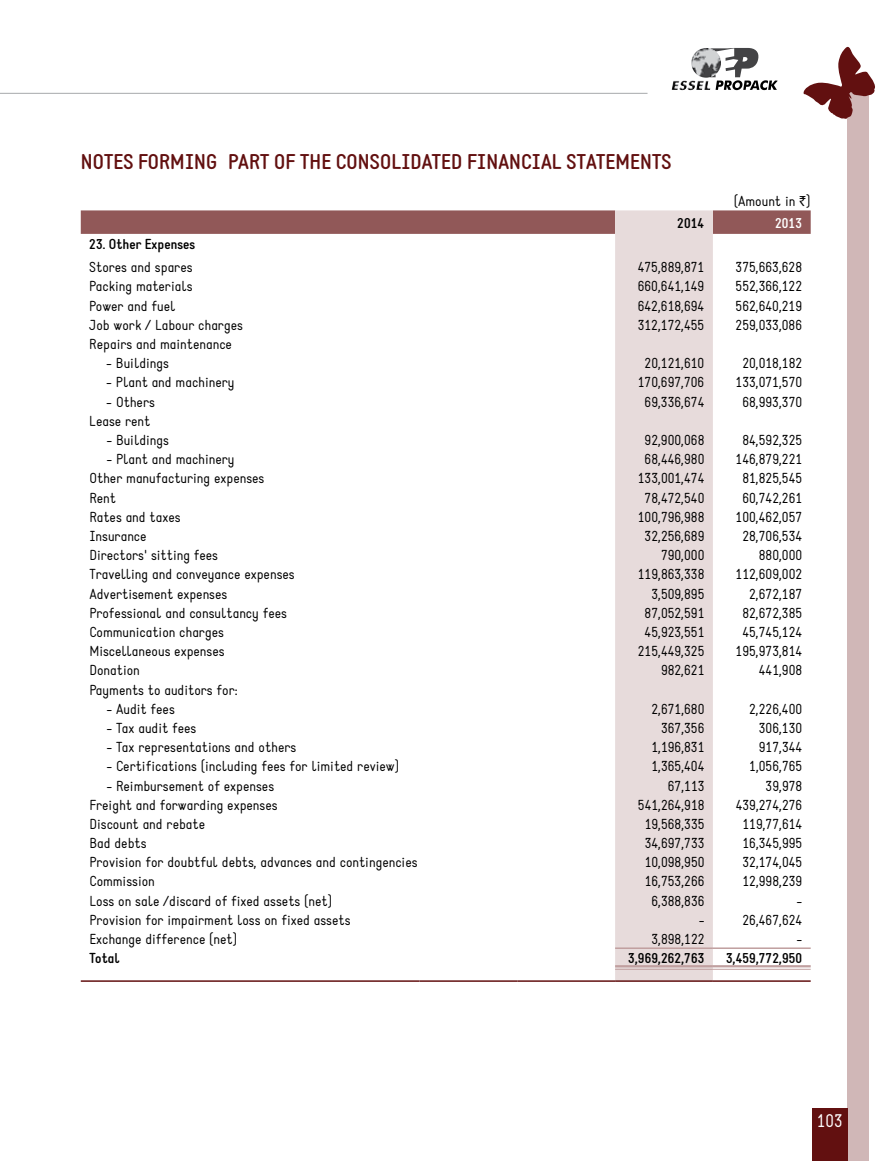
<style>
.page{position:relative;width:891px;height:1161px;background:#fff}
.page>*{position:absolute;margin:0;border:0;box-sizing:border-box;transform-origin:0 0}
.t1{font:700 21px "Static";color:#621010}
.t2{font:18px "Static";color:#fff}
.t3{font:14.25px "Static";color:#000}
.t4{font:700 14.25px/23.4px "Static";color:#000}
.t5{font:700 14.25px "Static";color:#fff}
.s1{font-family:"Rupee"}
.s2{font-weight:400}
</style>
<div class="page">
<div style="left:847px;top:81px;width:22px;height:1080px;background:#d0b7b7"></div>
<svg style="left:803px;top:46px;width:72px;height:73px"></svg>
<svg style="left:721px;top:48px;width:56px;height:42px"></svg>
<img style="left:672px;top:48px;width:49px;height:42px">
<hr style="left:0;top:93px;width:648px;height:1px;background:#a7a9ac">
<div style="left:812px;top:1109px;width:35px;height:52px;background:#621010"></div>
<svg style="left:81px;top:210px;width:730px;height:24px"></svg>
<div style="left:615px;top:210px;width:98px;height:770px;background:#e7dbdb"></div>
<hr style="left:615px;top:947px;width:98px;height:2px;background:#c09f9f">
<hr style="left:615px;top:965px;width:98px;height:2px;background:#c09f9f">
<hr style="left:615px;top:969px;width:98px;height:1px;background:#c09f9f">
<hr style="left:713px;top:947px;width:98px;height:2px;background:#c09f9f">
<hr style="left:713px;top:965px;width:98px;height:2px;background:#c09f9f">
<hr style="left:713px;top:969px;width:98px;height:1px;background:#c09f9f">
<hr style="left:81px;top:980px;width:339px;height:2px;background:#621010">
<hr style="left:420px;top:980px;width:97px;height:2px;background:#621010">
<hr style="left:517px;top:980px;width:98px;height:2px;background:#621010">
<hr style="left:615px;top:980px;width:98px;height:2px;background:#621010">
<hr style="left:713px;top:980px;width:98px;height:2px;background:#621010">
<h1 class="t1" style="left:81px;top:149px;width:592px">NOTES FORMING PART OF THE CONSOLIDATED FINANCIAL STATEMENTS</h1>
<p class="t3" style="left:734px;top:193px;width:78px">(Amount in <span class="s1">`</span>)</p>
<p class="t4" style="left:89px;top:232px;width:108px">23. OTHER EXPENSES<br><span class="s2">Stores and spares</span></p>
<p class="t4" style="left:677px;top:211px;width:29px">2014</p>
<p class="t5" style="left:775px;top:214px;width:29px">2013</p>
<p class="t3" style="left:638px;top:259px;width:68px">475,889,871</p>
<p class="t3" style="left:736px;top:259px;width:68px">375,663,628</p>
<p class="t3" style="left:89px;top:278px;width:105px">Packing materials</p>
<p class="t3" style="left:638px;top:278px;width:68px">660,641,149</p>
<p class="t3" style="left:736px;top:278px;width:68px">552,366,122</p>
<p class="t3" style="left:89px;top:297px;width:88px">Power and fuel</p>
<p class="t3" style="left:638px;top:297px;width:68px">642,618,694</p>
<p class="t3" style="left:736px;top:297px;width:68px">562,640,219</p>
<p class="t3" style="left:89px;top:316px;width:155px">Job work / Labour charges</p>
<p class="t3" style="left:638px;top:316px;width:68px">312,172,455</p>
<p class="t3" style="left:736px;top:316px;width:68px">259,033,086</p>
<p class="t3" style="left:89px;top:336px;width:144px">Repairs and maintenance</p>
<p class="t3" style="left:106px;top:355px;width:64px">- Buildings</p>
<p class="t3" style="left:645px;top:355px;width:61px">20,121,610</p>
<p class="t3" style="left:742px;top:355px;width:61px">20,018,182</p>
<p class="t3" style="left:106px;top:374px;width:130px">- Plant and machinery</p>
<p class="t3" style="left:638px;top:374px;width:68px">170,697,706</p>
<p class="t3" style="left:736px;top:374px;width:68px">133,071,570</p>
<p class="t3" style="left:106px;top:393px;width:50px">- Others</p>
<p class="t3" style="left:645px;top:393px;width:61px">69,336,674</p>
<p class="t3" style="left:742px;top:393px;width:61px">68,993,370</p>
<p class="t3" style="left:89px;top:412px;width:63px">Lease rent</p>
<p class="t3" style="left:106px;top:431px;width:64px">- Buildings</p>
<p class="t3" style="left:645px;top:431px;width:61px">92,900,068</p>
<p class="t3" style="left:742px;top:431px;width:61px">84,592,325</p>
<p class="t3" style="left:106px;top:451px;width:130px">- Plant and machinery</p>
<p class="t3" style="left:645px;top:451px;width:61px">68,446,980</p>
<p class="t3" style="left:736px;top:451px;width:68px">146,879,221</p>
<p class="t3" style="left:89px;top:470px;width:177px">Other manufacturing expenses</p>
<p class="t3" style="left:638px;top:470px;width:68px">133,001,474</p>
<p class="t3" style="left:742px;top:470px;width:61px">81,825,545</p>
<p class="t3" style="left:89px;top:489px;width:28px">Rent</p>
<p class="t3" style="left:645px;top:489px;width:61px">78,472,540</p>
<p class="t3" style="left:742px;top:489px;width:61px">60,742,261</p>
<p class="t3" style="left:89px;top:508px;width:93px">Rates and taxes</p>
<p class="t3" style="left:638px;top:508px;width:68px">100,796,988</p>
<p class="t3" style="left:736px;top:508px;width:68px">100,462,057</p>
<p class="t3" style="left:89px;top:527px;width:59px">Insurance</p>
<p class="t3" style="left:645px;top:527px;width:61px">32,256,689</p>
<p class="t3" style="left:742px;top:527px;width:61px">28,706,534</p>
<p class="t3" style="left:89px;top:547px;width:130px">Directors' sitting fees</p>
<p class="t3" style="left:661px;top:547px;width:45px">790,000</p>
<p class="t3" style="left:759px;top:547px;width:45px">880,000</p>
<p class="t3" style="left:89px;top:566px;width:207px">Travelling and conveyance expenses</p>
<p class="t3" style="left:638px;top:566px;width:68px">119,863,338</p>
<p class="t3" style="left:736px;top:566px;width:68px">112,609,002</p>
<p class="t3" style="left:89px;top:585px;width:140px">Advertisement expenses</p>
<p class="t3" style="left:651px;top:585px;width:55px">3,509,895</p>
<p class="t3" style="left:749px;top:585px;width:55px">2,672,187</p>
<p class="t3" style="left:89px;top:604px;width:199px">Professional and consultancy fees</p>
<p class="t3" style="left:645px;top:604px;width:61px">87,052,591</p>
<p class="t3" style="left:742px;top:604px;width:61px">82,672,385</p>
<p class="t3" style="left:89px;top:623px;width:136px">Communication charges</p>
<p class="t3" style="left:645px;top:623px;width:61px">45,923,551</p>
<p class="t3" style="left:742px;top:623px;width:61px">45,745,124</p>
<p class="t3" style="left:89px;top:643px;width:137px">Miscellaneous expenses</p>
<p class="t3" style="left:638px;top:643px;width:68px">215,449,325</p>
<p class="t3" style="left:736px;top:643px;width:68px">195,973,814</p>
<p class="t3" style="left:89px;top:662px;width:52px">Donation</p>
<p class="t3" style="left:661px;top:662px;width:45px">982,621</p>
<p class="t3" style="left:759px;top:662px;width:45px">441,908</p>
<p class="t3" style="left:89px;top:681px;width:150px">Payments to auditors for:</p>
<p class="t3" style="left:106px;top:700px;width:70px">- Audit fees</p>
<p class="t3" style="left:651px;top:700px;width:55px">2,671,680</p>
<p class="t3" style="left:749px;top:700px;width:55px">2,226,400</p>
<p class="t3" style="left:106px;top:719px;width:92px">- Tax audit fees</p>
<p class="t3" style="left:661px;top:719px;width:45px">367,356</p>
<p class="t3" style="left:759px;top:719px;width:45px">306,130</p>
<p class="t3" style="left:106px;top:739px;width:191px">- Tax representations and others</p>
<p class="t3" style="left:651px;top:739px;width:55px">1,196,831</p>
<p class="t3" style="left:759px;top:739px;width:45px">917,344</p>
<p class="t3" style="left:106px;top:758px;width:294px">- Certifications (including fees for limited review)</p>
<p class="t3" style="left:651px;top:758px;width:55px">1,365,404</p>
<p class="t3" style="left:749px;top:758px;width:55px">1,056,765</p>
<p class="t3" style="left:106px;top:777px;width:169px">- Reimbursement of expenses</p>
<p class="t3" style="left:668px;top:777px;width:38px">67,113</p>
<p class="t3" style="left:766px;top:777px;width:38px">39,978</p>
<p class="t3" style="left:89px;top:796px;width:190px">Freight and forwarding expenses</p>
<p class="t3" style="left:638px;top:796px;width:68px">541,264,918</p>
<p class="t3" style="left:736px;top:796px;width:68px">439,274,276</p>
<p class="t3" style="left:89px;top:815px;width:117px">Discount and rebate</p>
<p class="t3" style="left:645px;top:815px;width:61px">19,568,335</p>
<p class="t3" style="left:742px;top:815px;width:61px">119,77,614</p>
<p class="t3" style="left:89px;top:835px;width:59px">Bad debts</p>
<p class="t3" style="left:645px;top:835px;width:61px">34,697,733</p>
<p class="t3" style="left:742px;top:835px;width:61px">16,345,995</p>
<p class="t3" style="left:89px;top:854px;width:330px">Provision for doubtful debts, advances and contingencies</p>
<p class="t3" style="left:645px;top:854px;width:61px">10,098,950</p>
<p class="t3" style="left:742px;top:854px;width:61px">32,174,045</p>
<p class="t3" style="left:89px;top:873px;width:67px">Commission</p>
<p class="t3" style="left:645px;top:873px;width:61px">16,753,266</p>
<p class="t3" style="left:742px;top:873px;width:61px">12,998,239</p>
<p class="t3" style="left:89px;top:892px;width:244px">Loss on sale /discard of fixed assets (net)</p>
<p class="t3" style="left:651px;top:892px;width:55px">6,388,836</p>
<p class="t3" style="left:796px;top:892px;width:7px">-</p>
<p class="t3" style="left:89px;top:911px;width:263px">Provision for impairment loss on fixed assets</p>
<p class="t3" style="left:699px;top:911px;width:7px">-</p>
<p class="t3" style="left:742px;top:911px;width:61px">26,467,624</p>
<p class="t3" style="left:89px;top:931px;width:149px">Exchange difference (net)</p>
<p class="t3" style="left:651px;top:931px;width:55px">3,898,122</p>
<p class="t3" style="left:796px;top:931px;width:7px">-</p>
<p class="t4" style="left:89px;top:947px;width:32px">TOTAL</p>
<p class="t4" style="left:628px;top:947px;width:78px">3,969,262,763</p>
<p class="t4" style="left:726px;top:947px;width:78px">3,459,772,950</p>
<p class="t2" style="left:817px;top:1110px;width:27px">103</p>
</div>
